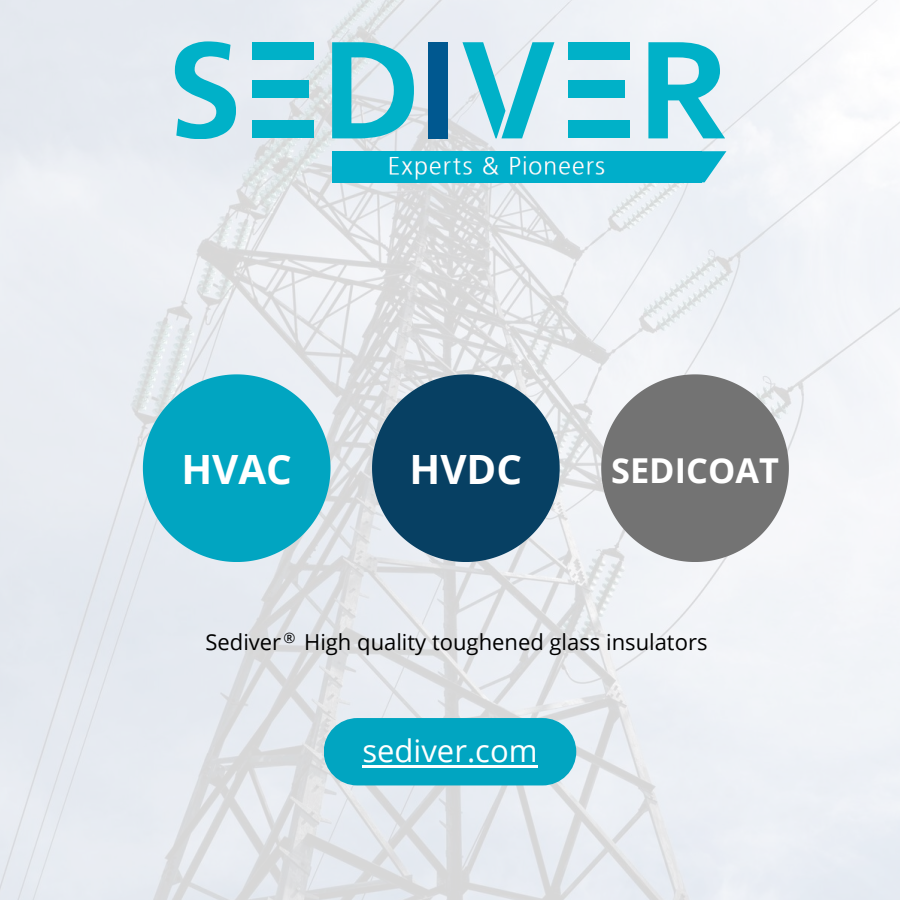
<style>
.page{position:relative;width:900px;height:900px;background:#fff}
.page>*{position:absolute;margin:0;border:0;box-sizing:border-box;transform-origin:0 0}
.t1{font:700 40.4px "Open Sans";color:#fff}
.t2{font:700 34.4px "Open Sans";color:#fff}
.t3{font:31px "Open Sans";color:#fff}
.t4{font:22px "Open Sans";color:#000}
.t5{font:14.4px "Open Sans";color:#000}
</style>
<div class="page">
<img style="left:0;top:0;width:900px;height:900px">
<svg style="left:372px;top:374px;width:188px;height:188px;background:#376480"></svg>
<div style="left:324px;top:718px;width:252px;height:67px;background:#01a5c1;border-radius:34px"></div>
<hr style="left:362px;top:765px;width:176px;height:3px;background:#fff">
<svg style="left:143px;top:374px;width:187px;height:188px;background:#31b3ca"></svg>
<svg style="left:601px;top:374px;width:188px;height:188px;fill:#737373"></svg>
<svg style="left:175px;top:41px;width:61px;height:98px;background:#6cccdb"></svg>
<div style="left:252px;top:80px;width:57px;height:18px;background:#00b1c8"></div>
<div style="left:252px;top:42px;width:61px;height:18px;background:#00b1c8"></div>
<div style="left:252px;top:121px;width:61px;height:17px;background:#00b1c8"></div>
<svg style="left:332px;top:42px;width:82px;height:96px;background:#5ec7d7"></svg>
<div style="left:429px;top:42px;width:19px;height:96px;background:#005890"></div>
<svg style="left:462px;top:42px;width:92px;height:96px;background:#87d3e0"></svg>
<div style="left:569px;top:80px;width:56px;height:18px;background:#00b1c8"></div>
<div style="left:569px;top:42px;width:61px;height:18px;background:#00b1c8"></div>
<div style="left:569px;top:121px;width:61px;height:17px;background:#00b1c8"></div>
<svg style="left:648px;top:42px;width:77px;height:96px;background:#5cc9da"></svg>
<img style="left:332px;top:151px;width:369px;height:32px">
<svg style="left:639px;top:151px;width:87px;height:31px;background:#1cb5cf"></svg>
<p class="t1" style="left:181px;top:441px;width:112px">HVAC</p>
<p class="t1" style="left:410px;top:441px;width:114px">HVDC</p>
<h1 class="t2" style="left:611px;top:447px;width:169px">SEDICOAT</h1>
<p class="t5" style="left:283px;top:628px;width:14px">®</p>
<h1 class="t4" style="left:205px;top:627px;width:504px">Sediver High quality toughened glass insulators</h1>
<p class="t3" style="left:362px;top:729px;width:177px">sediver.com</p>
</div>
